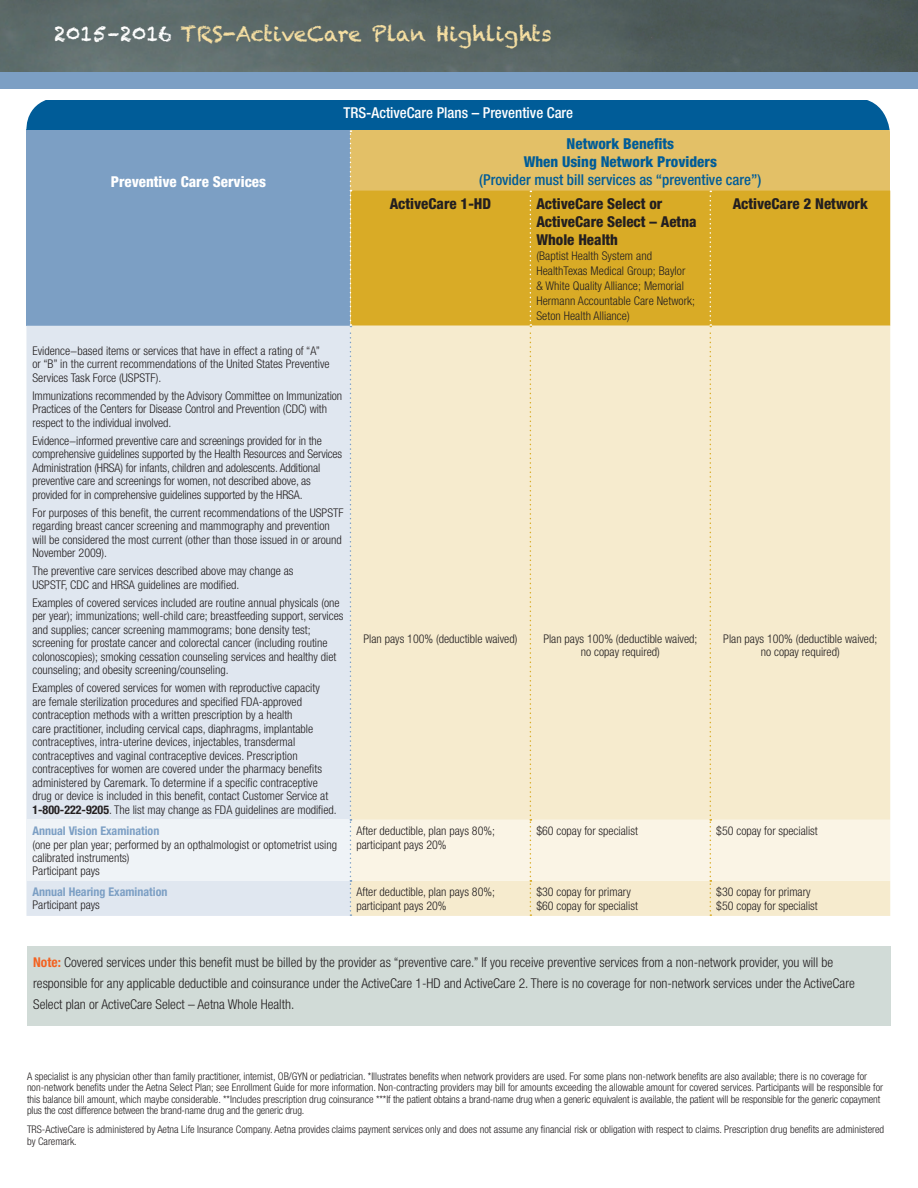
<style>
.page{position:relative;width:918px;height:1188px;background:#fff}
.page>*{position:absolute;margin:0;border:0;box-sizing:border-box;transform-origin:0 0}
.t1{font:21px "Chalkduster";color:#f6dfa2}
.t2{font:800 condensed 15px/18px "Helvetica Neue";color:#231f20}
.t3{font:500 condensed 15px "Helvetica Neue";color:#005c98}
.t4{font:800 condensed 15px/18px "Helvetica Neue";color:#005c98;text-align:center}
.t5{font:500 condensed 15px "Helvetica Neue";color:#fff}
.t6{font:800 condensed 15px "Helvetica Neue";color:#fff}
.t7{font:300 condensed 13.5px/21px "Helvetica Neue";color:#231f20}
.t8{font:300 condensed 12px/13.5px "Helvetica Neue";color:#231f20}
.t9{font:700 condensed 12px "Helvetica Neue";color:#7c9fc4}
.t10{font:300 condensed 10.5px/11.2px "Helvetica Neue";color:#231f20}
.s1{color:#fff}
.s2{font-weight:700}
.s3{font-weight:700;color:#f26221}
</style>
<div class="page">
<div style="left:27px;top:946px;width:864px;height:80px;background:#d1dbd7"></div>
<img style="left:0;top:0;width:918px;height:72px">
<div style="left:26px;top:100px;width:864px;height:30px;background:#005c98"></div>
<div style="left:26px;top:130px;width:324px;height:196px;background:#7c9fc4"></div>
<div style="left:26px;top:326px;width:324px;height:590px;background:#e0e7f0"></div>
<div style="left:26px;top:820px;width:324px;height:61px;background:#eff3f7"></div>
<svg style="left:350px;top:100px;width:541px;height:816px;background:#e7d8aa"></svg>
<svg style="left:26px;top:100px;width:20px;height:29px"></svg>
<div style="left:0;top:72px;width:918px;height:16px;background:#7c9fc4"></div>
<h1 class="t1" style="left:54px;top:21px;width:499px"><span class="s1">2015–2016</span> TRS-ActiveCare Plan Highlights</h1>
<p class="t6" style="left:111px;top:172px;width:157px">Preventive Care Services</p>
<p class="t5" style="left:344px;top:104px;width:231px">TRS-ActiveCare Plans – Preventive Care</p>
<p class="t4" style="left:524px;top:134px;width:195px">Network Benefits<br>When Using Network Providers</p>
<p class="t3" style="left:479px;top:170px;width:284px">(Provider must bill services as “preventive care”)</p>
<p class="t2" style="left:390px;top:194px;width:103px">ActiveCare 1-HD</p>
<p class="t2" style="left:536px;top:194px;width:162px">ActiveCare Select or<br>ActiveCare Select – Aetna<br>Whole Health</p>
<p class="t8" style="left:536px;top:248px;width:160px;line-height:15px">(Baptist Health System and<br>HealthTexas Medical Group; Baylor<br>&amp; White Quality Alliance; Memorial<br>Hermann Accountable Care Network;<br>Seton Health Alliance)</p>
<p class="t2" style="left:733px;top:194px;width:137px">ActiveCare 2 Network</p>
<p class="t8" style="left:32px;top:344px;width:299px">Evidence−based items or services that have in effect a rating of “A” or “B” in the current recommendations of the United States Preventive<br>Services Task Force (USPSTF).</p>
<p class="t8" style="left:32px;top:389px;width:311px">Immunizations recommended by the Advisory Committee on Immunization<br>Practices of the Centers for Disease Control and Prevention (CDC) with respect to the individual involved.</p>
<p class="t8" style="left:32px;top:434px;width:311px">Evidence−informed preventive care and screenings provided for in the comprehensive guidelines supported by the Health Resources and Services Administration (HRSA) for infants, children and adolescents. Additional preventive care and screenings for women, not described above, as provided for in comprehensive guidelines supported by the HRSA.</p>
<p class="t8" style="left:32px;top:506px;width:313px">For purposes of this benefit, the current recommendations of the USPSTF regarding breast cancer screening and mammography and prevention will be considered the most current (other than those issued in or around November 2009).</p>
<p class="t8" style="left:32px;top:564px;width:263px">The preventive care services described above may change as<br>USPSTF, CDC and HRSA guidelines are modified.</p>
<p class="t8" style="left:32px;top:596px;width:313px">Examples of covered services included are routine annual physicals (one per year); immunizations; well-child care; breastfeeding support, services and supplies; cancer screening mammograms; bone density test; screening for prostate cancer and colorectal cancer (including routine colonoscopies); smoking cessation counseling services and healthy diet counseling; and obesity screening/counseling.</p>
<p class="t8" style="left:32px;top:681px;width:306px">Examples of covered services for women with reproductive capacity<br>are female sterilization procedures and specified FDA-approved contraception methods with a written prescription by a health<br>care practitioner, including cervical caps, diaphragms, implantable contraceptives, intra-uterine devices, injectables, transdermal contraceptives and vaginal contraceptive devices. Prescription contraceptives for women are covered under the pharmacy benefits administered by Caremark. To determine if a specific contraceptive drug or device is included in this benefit, contact Customer Service at <span class="s2">1-800-222-9205</span>. The list may change as FDA guidelines are modified.</p>
<p class="t9" style="left:32px;top:824px;width:128px">Annual Vision Examination</p>
<p class="t8" style="left:32px;top:838px;width:306px;line-height:13px">(one per plan year; performed by an opthalmologist or optometrist using calibrated instruments)<br>Participant pays</p>
<p class="t9" style="left:32px;top:885px;width:136px">Annual Hearing Examination</p>
<p class="t8" style="left:32px;top:898px;width:69px">Participant pays</p>
<p class="t8" style="left:364px;top:632px;width:155px">Plan pays 100% (deductible waived)</p>
<p class="t8" style="left:543px;top:632px;width:156px;text-align:center">Plan pays 100% (deductible waived; no copay required)</p>
<p class="t8" style="left:723px;top:632px;width:156px;text-align:center">Plan pays 100% (deductible waived; no copay required)</p>
<p class="t8" style="left:356px;top:824px;width:140px">After deductible, plan pays 80%; participant pays 20%</p>
<p class="t8" style="left:536px;top:824px;width:103px">$60 copay for specialist</p>
<p class="t8" style="left:716px;top:824px;width:103px">$50 copay for specialist</p>
<p class="t8" style="left:356px;top:885px;width:140px">After deductible, plan pays 80%; participant pays 20%</p>
<p class="t8" style="left:536px;top:885px;width:103px">$30 copay for primary $60 copay for specialist</p>
<p class="t8" style="left:716px;top:885px;width:103px">$30 copay for primary $50 copay for specialist</p>
<p class="t7" style="left:33px;top:951px;width:823px"><span class="s3">Note:</span> Covered services under this benefit must be billed by the provider as “preventive care.” If you receive preventive services from a non-network provider, you will be responsible for any applicable deductible and coinsurance under the ActiveCare 1-HD and ActiveCare 2. There is no coverage for non-network services under the ActiveCare<br>Select plan or ActiveCare Select – Aetna Whole Health.</p>
<p class="t10" style="left:27px;top:1071px;width:858px">A specialist is any physician other than family practitioner, internist, OB/GYN or pediatrician. *Illustrates benefits when network providers are used. For some plans non-network benefits are also available; there is no coverage for non-network benefits under the Aetna Select Plan; see Enrollment Guide for more information. Non-contracting providers may bill for amounts exceeding the allowable amount for covered services. Participants will be responsible for this balance bill amount, which maybe considerable. **Includes prescription drug coinsurance ***If the patient obtains a brand-name drug when a generic equivalent is available, the patient will be responsible for the generic copayment plus the cost difference between the brand-name drug and the generic drug.</p>
<p class="t10" style="left:27px;top:1123px;width:859px;line-height:12px">TRS-ActiveCare is administered by Aetna Life Insurance Company. Aetna provides claims payment services only and does not assume any financial risk or obligation with respect to claims. Prescription drug benefits are administered by Caremark.</p>
</div>
